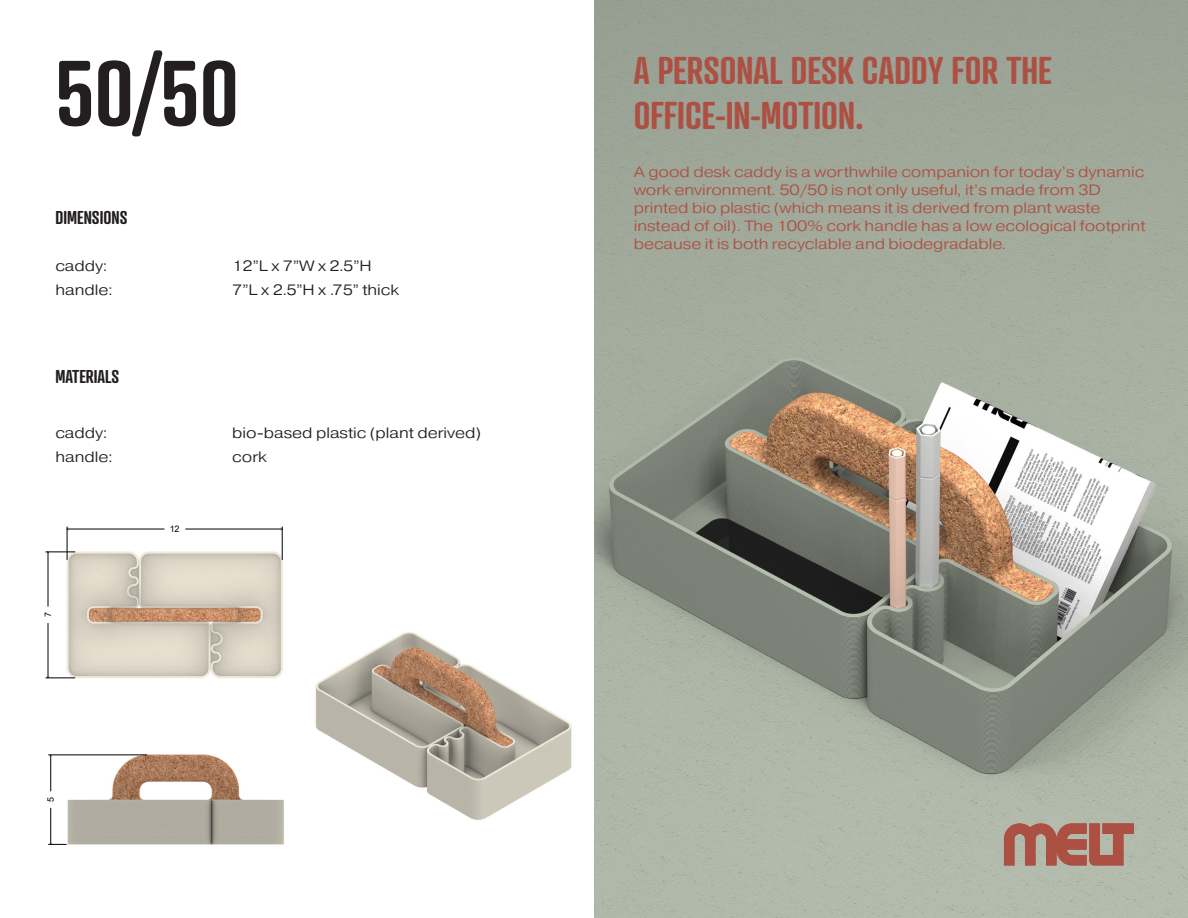
<style>
.page{position:relative;width:1188px;height:918px;background:#fff}
.page>*{position:absolute;margin:0;border:0;box-sizing:border-box;transform-origin:0 0}
.t1{font:600 90px "Atrament";color:#231f20}
.t2{font:600 37.5px/45px "Atrament";color:#ac5043}
.t3{font:600 18px "Atrament";color:#231f20}
.t4{font:300 15px/18px "Pragmatica Ext";color:#ac5043}
.t5{font:300 15px "Pragmatica Ext";color:#231f20}
.t6{font:9px "Arial";color:#000}
</style>
<div class="page">
<img style="left:315px;top:632px;width:257px;height:188px">
<img style="left:45px;top:526px;width:238px;height:153px">
<hr style="left:67px;top:527px;width:1px;height:33px;background:#000">
<hr style="left:282px;top:527px;width:1px;height:33px;background:#000">
<hr style="left:67px;top:529px;width:97px;height:1px;background:#000">
<hr style="left:186px;top:529px;width:96px;height:1px;background:#000">
<svg style="left:46px;top:552px;width:29px;height:2px"></svg>
<svg style="left:46px;top:676px;width:29px;height:3px"></svg>
<hr style="left:48px;top:552px;width:1px;height:54px;background:#000">
<hr style="left:48px;top:623px;width:1px;height:55px;background:#000">
<img style="left:594px;top:0;width:594px;height:918px">
<svg style="left:1004px;top:822px;width:130px;height:44px;background:#ae7466"></svg>
<img style="left:48px;top:754px;width:236px;height:91px">
<svg style="left:49px;top:843px;width:17px;height:2px"></svg>
<hr style="left:49px;top:755px;width:98px;height:1px;background:#000">
<hr style="left:50px;top:808px;width:1px;height:36px;background:#000">
<hr style="left:50px;top:755px;width:1px;height:36px;background:#000">
<p class="t1" style="left:56px;top:37px;width:185px">50/50</p>
<p class="t3" style="left:56px;top:207px;width:73px">DIMENSIONS</p>
<p class="t5" style="left:56px;top:257px;width:54px">caddy:</p>
<p class="t5" style="left:56px;top:281px;width:59px">handle:</p>
<p class="t3" style="left:56px;top:366px;width:65px">MATERIALS</p>
<p class="t5" style="left:56px;top:424px;width:54px">caddy:</p>
<p class="t5" style="left:56px;top:448px;width:59px">handle:</p>
<p class="t6" style="left:42px;top:617px;width:6px;rotate:-90deg">7</p>
<p class="t6" style="left:170px;top:523px;width:11px">12</p>
<p class="t5" style="left:232px;top:257px;width:141px">12”L x 7”W x 2.5”H</p>
<p class="t5" style="left:232px;top:281px;width:168px">7”L x 2.5”H x .75” thick</p>
<p class="t5" style="left:232px;top:424px;width:250px">bio-based plastic (plant derived)</p>
<p class="t5" style="left:232px;top:448px;width:36px">cork</p>
<p class="t6" style="left:45px;top:802px;width:6px;rotate:-90deg">5</p>
<p class="t2" style="left:634px;top:47px;width:420px">A PERSONAL DESK CADDY FOR THE<br>OFFICE-IN-MOTION.</p>
<p class="t4" style="left:634px;top:163px;width:513px">A good desk caddy is a worthwhile companion for today’s dynamic work environment. 50/50 is not only useful, it’s made from 3D printed bio plastic (which means it is derived from plant waste instead of oil). The 100% cork handle has a low ecological footprint because it is both recyclable and biodegradable.</p>
</div>
